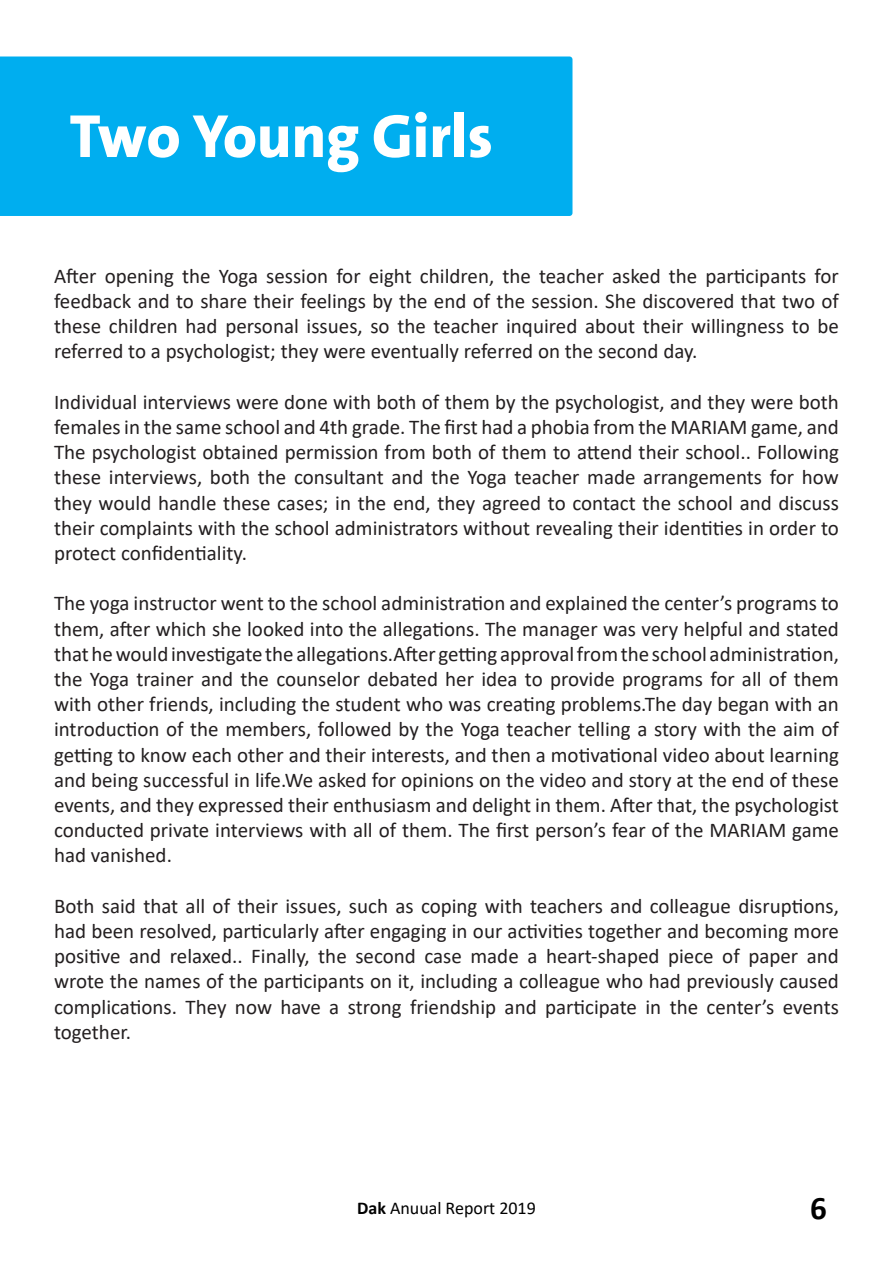
<style>
.page{position:relative;width:893px;height:1263px;background:#fff}
.page>*{position:absolute;margin:0;border:0;box-sizing:border-box;transform-origin:0 0}
.t1{font:800 61.5px "Bahij The Sans Arabic";letter-spacing:-.005em;color:#fff}
.t2{font:700 33px "Calibri";color:#000}
.t3{font:21px/25.2px "Calibri";color:#231f20;text-align:justify}
.t4{font:18px "Calibri";color:#000}
.s1{font-weight:700}
</style>
<div class="page">
<div style="left:0;top:56px;width:572px;height:160px;background:#00aeef"></div>
<h1 class="t1" style="left:70px;top:100px;width:425px">Two Young Girls</h1>
<p class="t3" style="left:54px;top:263px;width:786px">After opening the Yoga session for eight children, the teacher asked the participants for feedback and to share their feelings by the end of the session. She discovered that two of these children had personal issues, so the teacher inquired about their willingness to be referred to a psychologist; they were eventually referred on the second day.</p>
<p class="t3" style="left:54px;top:389px;width:786px">Individual interviews were done with both of them by the psychologist, and they were both females in the same school and 4th grade. The first had a phobia from the MARIAM game, and The psychologist obtained permission from both of them to attend their school.. Following these interviews, both the consultant and the Yoga teacher made arrangements for how they would handle these cases; in the end, they agreed to contact the school and discuss their complaints with the school administrators without revealing their identities in order to protect confidentiality.</p>
<p class="t3" style="left:54px;top:590px;width:786px">The yoga instructor went to the school administration and explained the center’s programs to them, after which she looked into the allegations. The manager was very helpful and stated that he would investigate the allegations.After getting approval from the school administration, the Yoga trainer and the counselor debated her idea to provide programs for all of them with other friends, including the student who was creating problems.The day began with an introduction of the members, followed by the Yoga teacher telling a story with the aim of getting to know each other and their interests, and then a motivational video about learning and being successful in life.We asked for opinions on the video and story at the end of these events, and they expressed their enthusiasm and delight in them. After that, the psychologist conducted private interviews with all of them. The first person’s fear of the MARIAM game had vanished.</p>
<p class="t3" style="left:54px;top:893px;width:786px">Both said that all of their issues, such as coping with teachers and colleague disruptions, had been resolved, particularly after engaging in our activities together and becoming more positive and relaxed.. Finally, the second case made a heart-shaped piece of paper and wrote the names of the participants on it, including a colleague who had previously caused complications. They now have a strong friendship and participate in the center’s events together.</p>
<p class="t4" style="left:357px;top:1195px;width:180px"><span class="s1">Dak</span> Anuual Report 2019</p>
<h2 class="t2" style="left:810px;top:1185px;width:18px">6</h2>
</div>
